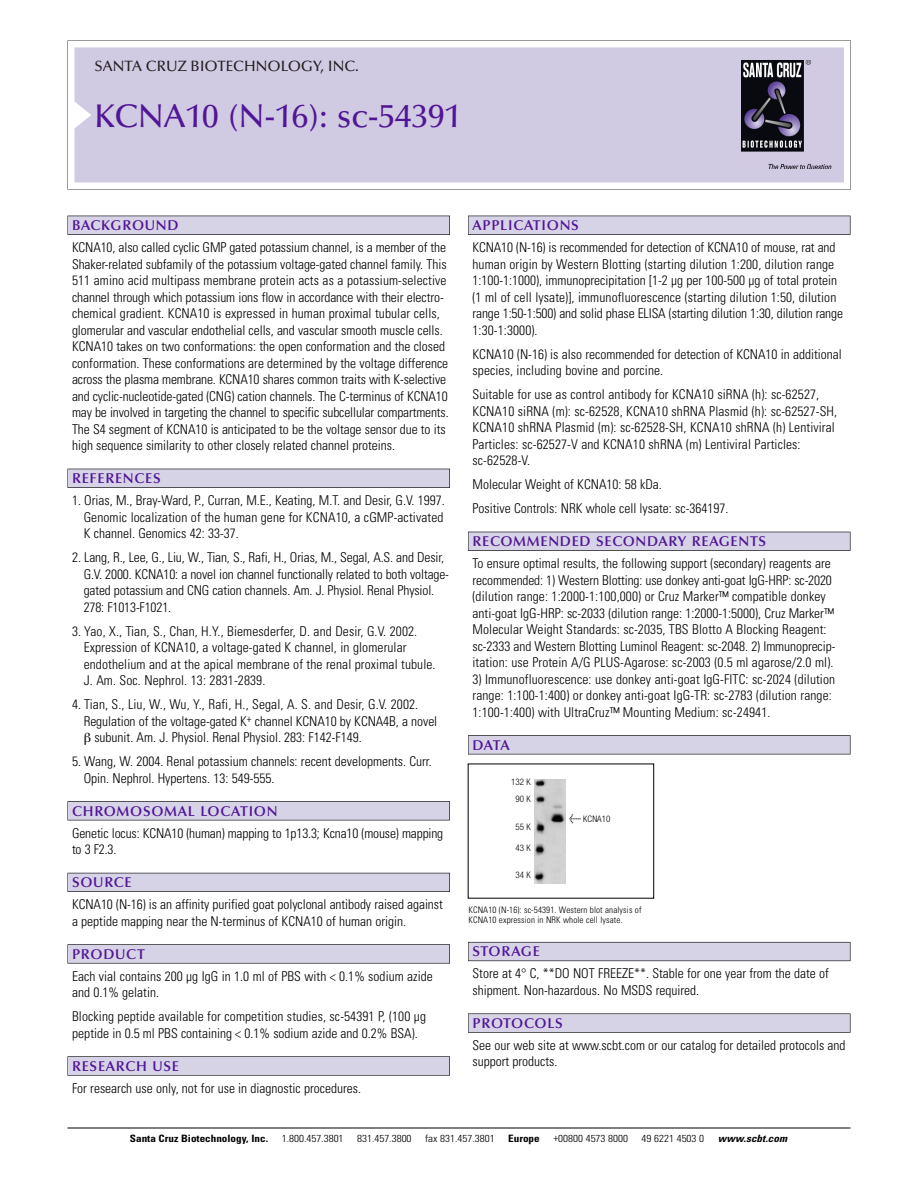
<style>
.page{position:relative;width:918px;height:1188px;background:#fff}
.page>*{position:absolute;margin:0;border:0;box-sizing:border-box;transform-origin:0 0}
.t1{font:500 33px "Optima";color:#511695}
.t2{font:500 15px "Optima";color:#231f20}
.t3{font:600 14.25px "Optima";letter-spacing:.05em;color:#511695}
.t4{font:300 condensed 13.5px/16.5px "Univers";color:#000}
.t5{font:300 condensed 10.2px "Univers";color:#000;scale:1.1 1}
.t6{font:700 condensed 10.2px "Univers";color:#000;scale:1.1 1}
.t7{font:italic 700 condensed 10.2px "Univers";letter-spacing:.005em;color:#000;scale:1.1 1}
.t8{font:300 condensed 9px/10.5px "Univers";letter-spacing:.015em;color:#000}
.t9{font:300 condensed 9px/16.5px "Helvetica Neue";color:#000;text-align:center}
.s1{font-family:"Meta Plus";font-weight:400;font-stretch:normal;font-size:10.5px}
</style>
<div class="page">
<svg style="left:68px;top:40px;width:783px;height:149px"></svg>
<div style="left:74px;top:47px;width:770px;height:135px;background:#d1cae3"></div>
<img style="left:741px;top:60px;width:90px;height:108px">
<div style="left:68px;top:216px;width:382px;height:19px;background:#525155"></div>
<div style="left:68px;top:216px;width:381px;height:18px;background:#d7d3e7"></div>
<div style="left:68px;top:469px;width:382px;height:19px;background:#515055"></div>
<div style="left:68px;top:469px;width:381px;height:18px;background:#d7d3e7"></div>
<div style="left:68px;top:801px;width:382px;height:19px;background:#545357"></div>
<div style="left:68px;top:802px;width:381px;height:18px;background:#d7d3e7"></div>
<div style="left:68px;top:873px;width:382px;height:19px;background:#54535a"></div>
<div style="left:68px;top:873px;width:381px;height:18px;background:#d7d3e7"></div>
<svg style="left:68px;top:944px;width:382px;height:20px"></svg>
<div style="left:68px;top:945px;width:381px;height:18px;background:#d7d3e7"></div>
<div style="left:68px;top:1056px;width:382px;height:20px;background:#626263"></div>
<div style="left:68px;top:1057px;width:381px;height:18px;background:#d7d3e7"></div>
<div style="left:468px;top:216px;width:382px;height:19px;background:#525155"></div>
<div style="left:468px;top:216px;width:382px;height:18px;background:#d7d3e7"></div>
<div style="left:468px;top:532px;width:382px;height:19px;background:#515055"></div>
<div style="left:468px;top:532px;width:382px;height:18px;background:#d7d3e7"></div>
<div style="left:468px;top:735px;width:382px;height:19px;background:#545357"></div>
<div style="left:468px;top:736px;width:382px;height:18px;background:#d7d3e7"></div>
<div style="left:468px;top:942px;width:382px;height:19px;background:#66646d"></div>
<div style="left:468px;top:943px;width:382px;height:18px;background:#d7d3e7"></div>
<svg style="left:468px;top:1013px;width:382px;height:20px"></svg>
<div style="left:468px;top:1014px;width:382px;height:18px;background:#d7d3e7"></div>
<hr style="left:68px;top:1128px;width:782px;height:1px;background:#000">
<img style="left:534px;top:779px;width:32px;height:105px">
<p class="t2" style="left:94px;top:61px;width:266px">SANTA CRUZ BIOTECHNOLOGY, INC.</p>
<h1 class="t1" style="left:94px;top:103px;width:368px">KCNA10 (N-16): sc-54391</h1>
<p class="t3" style="left:72px;top:219px;width:108px">BACKGROUND</p>
<p class="t4" style="left:72px;top:240px;width:378px">KCNA10, also called cyclic GMP gated potassium channel, is a member of the Shaker-related subfamily of the potassium voltage-gated channel family. This 511 amino acid multipass membrane protein acts as a potassium-selective channel through which potassium ions flow in accordance with their electro&shy;chemical gradient. KCNA10 is expressed in human proximal tubular cells, glomerular and vascular endothelial cells, and vascular smooth muscle cells.<br>KCNA10 takes on two conformations: the open conformation and the closed conformation. These conformations are determined by the voltage difference across the plasma membrane. KCNA10 shares common traits with K-selective and cyclic-nucleotide-gated (CNG) cation channels. The C-terminus of KCNA10 may be involved in targeting the channel to specific subcellular compartments.<br>The S4 segment of KCNA10 is anticipated to be the voltage sensor due to its high sequence similarity to other closely related channel proteins.</p>
<p class="t3" style="left:72px;top:473px;width:90px">REFERENCES</p>
<p class="t4" style="left:84px;top:493px;width:363px;text-align:justify;text-indent:-12px">1. Orias, M., Bray-Ward, P., Curran, M.E., Keating, M.T. and Desir, G.V. 1997.<br>Genomic localization of the human gene for KCNA10, a cGMP-activated K channel. Genomics 42: 33-37.</p>
<p class="t4" style="left:84px;top:550px;width:367px;text-indent:-12px">2. Lang, R., Lee, G., Liu, W., Tian, S., Rafi, H., Orias, M., Segal, A.S. and Desir, G.V. 2000. KCNA10: a novel ion channel functionally related to both voltage&shy;gated potassium and CNG cation channels. Am. J. Physiol. Renal Physiol.<br>278: F1013-F1021.</p>
<p class="t4" style="left:84px;top:624px;width:353px;text-indent:-12px">3. Yao, X., Tian, S., Chan, H.Y., Biemesderfer, D. and Desir, G.V. 2002.<br>Expression of KCNA10, a voltage-gated K channel, in glomerular endothelium and at the apical membrane of the renal proximal tubule.<br>J. Am. Soc. Nephrol. 13: 2831-2839.</p>
<p class="t4" style="left:72px;top:697px;width:348px">4. Tian, S., Liu, W., Wu, Y., Rafi, H., Segal, A. S. and Desir, G.V. 2002.</p>
<p class="t4" style="left:84px;top:714px;width:355px">Regulation of the voltage-gated K<sup>+</sup> channel KCNA10 by KCNA4B, a novel</p>
<p class="t4" style="left:94px;top:730px;width:269px">subunit. Am. J. Physiol. Renal Physiol. 283: F142-F149.</p>
<p class="t4" style="left:84px;top:754px;width:350px;text-indent:-12px">5. Wang, W. 2004. Renal potassium channels: recent developments. Curr.<br>Opin. Nephrol. Hypertens. 13: 549-555.</p>
<p class="t3" style="left:72px;top:805px;width:207px">CHROMOSOMAL LOCATION</p>
<p class="t4" style="left:72px;top:826px;width:373px">Genetic locus: KCNA10 (human) mapping to 1p13.3; Kcna10 (mouse) mapping to 3 F2.3.</p>
<p class="t3" style="left:72px;top:877px;width:61px">SOURCE</p>
<p class="t4" style="left:72px;top:897px;width:372px">KCNA10 (N-16) is an affinity purified goat polyclonal antibody raised against a peptide mapping near the N-terminus of KCNA10 of human origin.</p>
<p class="t3" style="left:72px;top:948px;width:74px">PRODUCT</p>
<p class="t4" style="left:72px;top:969px;width:362px">Each vial contains 200 µg IgG in 1.0 ml of PBS with &lt; 0.1% sodium azide and 0.1% gelatin.</p>
<p class="t4" style="left:72px;top:1009px;width:356px">Blocking peptide available for competition studies, sc-54391 P, (100 µg peptide in 0.5 ml PBS containing &lt; 0.1% sodium azide and 0.2% BSA).</p>
<p class="t3" style="left:72px;top:1060px;width:109px">RESEARCH USE</p>
<p class="t4" style="left:72px;top:1081px;width:290px">For research use only, not for use in diagnostic procedures.</p>
<p class="t3" style="left:473px;top:219px;width:108px">APPLICATIONS</p>
<p class="t4" style="left:473px;top:240px;width:372px">KCNA10 (N-16) is recommended for detection of KCNA10 of mouse, rat and human origin by Western Blotting (starting dilution 1:200, dilution range 1:100-1:1000), immunoprecipitation [1-2 µg per 100-500 µg of total protein (1 ml of cell lysate)], immunofluorescence (starting dilution 1:50, dilution range 1:50-1:500) and solid phase ELISA (starting dilution 1:30, dilution range 1:30-1:3000).</p>
<p class="t4" style="left:473px;top:347px;width:371px">KCNA10 (N-16) is also recommended for detection of KCNA10 in additional species, including bovine and porcine.</p>
<p class="t4" style="left:473px;top:387px;width:366px">Suitable for use as control antibody for KCNA10 siRNA (h): sc-62527, KCNA10 siRNA (m): sc-62528, KCNA10 shRNA Plasmid (h): sc-62527-SH, KCNA10 shRNA Plasmid (m): sc-62528-SH, KCNA10 shRNA (h) Lentiviral Particles: sc-62527-V and KCNA10 shRNA (m) Lentiviral Particles: sc-62528-V.</p>
<p class="t4" style="left:473px;top:473px;width:257px;line-height:24px">Molecular Weight of KCNA10: 58 kDa.<br>Positive Controls: NRK whole cell lysate: sc-364197.</p>
<p class="t3" style="left:473px;top:536px;width:295px">RECOMMENDED SECONDARY REAGENTS</p>
<p class="t4" style="left:473px;top:556px;width:364px">To ensure optimal results, the following support (secondary) reagents are recommended: 1) Western Blotting: use donkey anti-goat IgG-HRP: sc-2020 (dilution range: 1:2000-1:100,000) or Cruz Marker™ compatible donkey anti-goat IgG-HRP: sc-2033 (dilution range: 1:2000-1:5000), Cruz Marker™ Molecular Weight Standards: sc-2035, TBS Blotto A Blocking Reagent: sc-2333 and Western Blotting Luminol Reagent: sc-2048. 2) Immunoprecip&shy;itation: use Protein A/G PLUS-Agarose: sc-2003 (0.5 ml agarose/2.0 ml).</p>
<p class="t4" style="left:473px;top:672px;width:364px">3) Immunofluorescence: use donkey anti-goat IgG-FITC: sc-2024 (dilution range: 1:100-1:400) or donkey anti-goat IgG-TR: sc-2783 (dilution range:<br>1:100-1:400) with UltraCruz™ Mounting Medium: sc-24941.</p>
<p class="t3" style="left:473px;top:739px;width:39px">DATA</p>
<p class="t9" style="left:511px;top:775px;width:21px">132 K<br>90 K</p>
<p class="t9" style="left:516px;top:819px;width:17px">55 K</p>
<p class="t9" style="left:516px;top:840px;width:17px">43 K</p>
<p class="t9" style="left:516px;top:867px;width:17px">34 K</p>
<p class="t9" style="left:569px;top:811px;width:43px"><span class="s1">&lt;</span> KCNA10</p>
<p class="t8" style="left:468px;top:905px;width:175px">KCNA10 (N-16): sc-54391. Western blot analysis of<br>KCNA10 expression in NRK whole cell lysate.</p>
<p class="t3" style="left:473px;top:946px;width:69px">STORAGE</p>
<p class="t4" style="left:473px;top:967px;width:358px">Store at 4° C, **DO NOT FREEZE**. Stable for one year from the date of shipment. Non-hazardous. No MSDS required.</p>
<p class="t3" style="left:473px;top:1017px;width:92px">PROTOCOLS</p>
<p class="t4" style="left:473px;top:1038px;width:375px">See our web site at www.scbt.com or our catalog for detailed protocols and support products.</p>
<p class="t6" style="left:130px;top:1135px;width:127px">Santa Cruz Biotechnology, Inc.</p>
<p class="t5" style="left:282px;top:1135px;width:58px">1.800.457.3801</p>
<p class="t5" style="left:357px;top:1135px;width:51px">831.457.3800</p>
<p class="t5" style="left:425px;top:1135px;width:65px">fax 831.457.3801</p>
<p class="t6" style="left:508px;top:1135px;width:30px">Europe</p>
<p class="t5" style="left:553px;top:1135px;width:69px">+00800 4573 8000</p>
<p class="t5" style="left:642px;top:1135px;width:58px">49 6221 4503 0</p>
<p class="t7" style="left:718px;top:1135px;width:64px">www.scbt.com</p>
</div>
